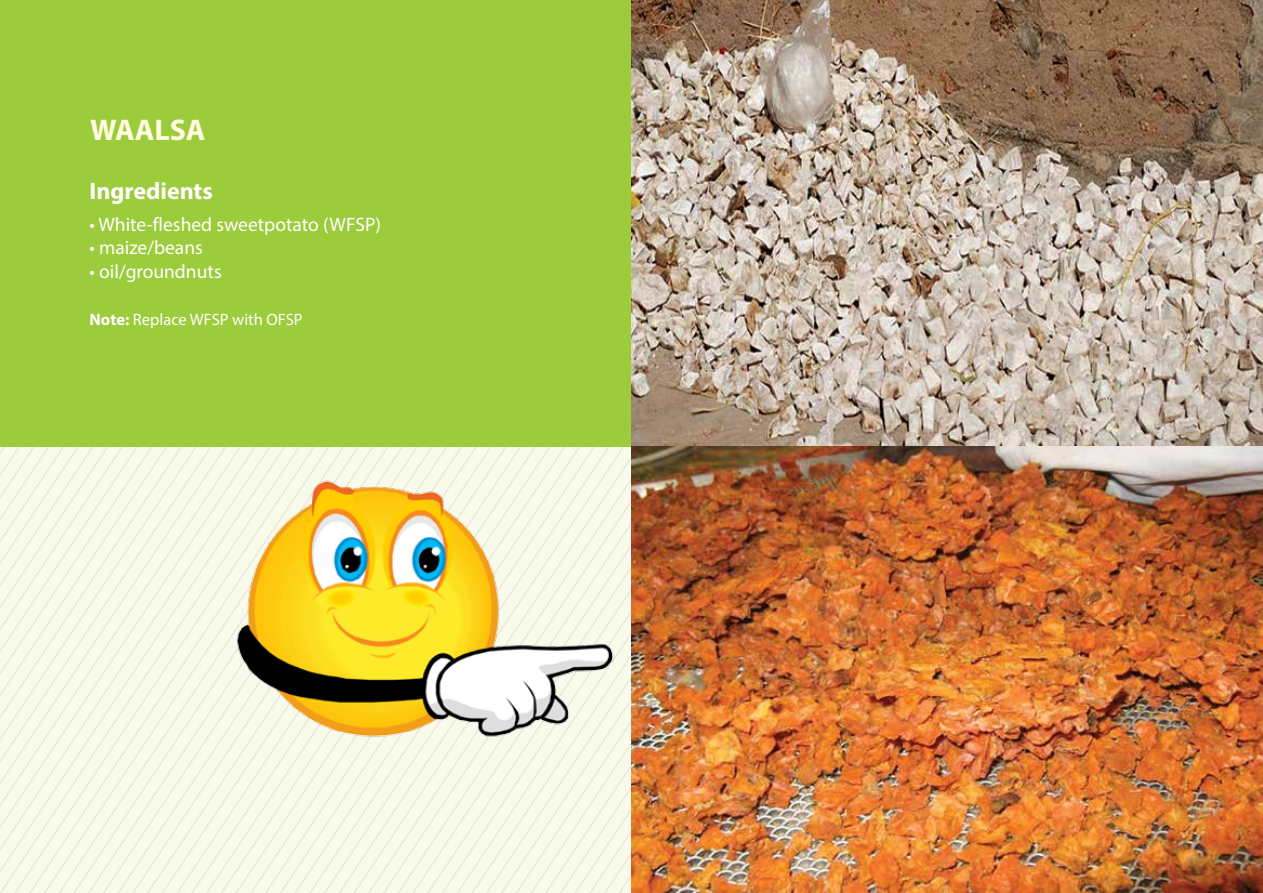
<style>
.page{position:relative;width:1263px;height:893px;background:#f8faec}
.page>*{position:absolute;margin:0;border:0;box-sizing:border-box;transform-origin:0 0}
.t1{font:700 30px "Myriad Pro";color:#fffcdf}
.t2{font:700 24px "Myriad Pro";color:#fff}
.t3{font:19.5px "Myriad Pro";color:#fff}
.t4{font:16.5px "Myriad Pro";color:#fff}
.s1{font-weight:700}
</style>
<div class="page">
<div style="left:0;top:0;width:631px;height:446px;background:#9ccb3b"></div>
<img style="left:631px;top:0;width:632px;height:446px">
<img style="left:631px;top:446px;width:632px;height:447px">
<img style="left:231px;top:472px;width:391px;height:274px">
<h1 class="t1" style="left:90px;top:110px;width:117px">WAALSA</h1>
<p class="t2" style="left:90px;top:175px;width:125px">Ingredients</p>
<p class="t3" style="left:90px;top:212px;width:293px">• White-fleshed sweetpotato (WFSP)</p>
<p class="t3" style="left:90px;top:236px;width:115px">• maize/beans</p>
<p class="t3" style="left:90px;top:259px;width:134px">• oil/groundnuts</p>
<p class="t4" style="left:90px;top:309px;width:215px"><span class="s1">Note:</span> Replace WFSP with OFSP</p>
</div>
